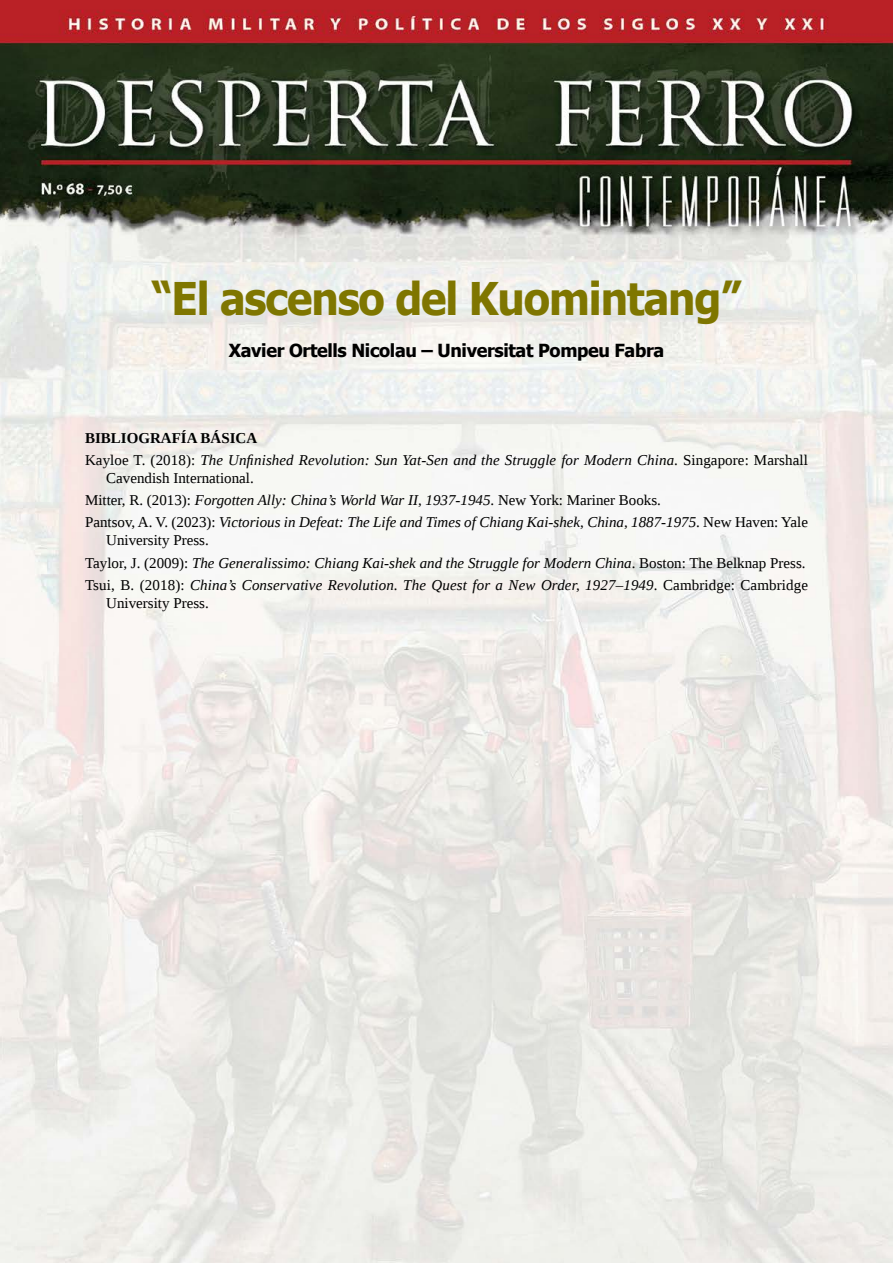
<style>
.page{position:relative;width:893px;height:1263px;background:#fff}
.page>*{position:absolute;margin:0;border:0;box-sizing:border-box;transform-origin:0 0}
.t1{font:700 45px "Tahoma";letter-spacing:-.025em;color:#7f7600;scale:.95 1}
.t2{font:700 18px "Tahoma";letter-spacing:-.02em;color:#000}
.t3{font:italic 15px/22.2px "Liberation Serif";color:#000}
.t4{font:15px "Liberation Serif";color:#000}
.s1{font-weight:700;font-style:normal}
.s2{font-style:normal}
</style>
<div class="page">
<img style="left:0;top:0;width:893px;height:1263px">
<h1 class="t1" style="left:152px;top:278px;width:622px">“El ascenso del Kuomintang”</h1>
<p class="t2" style="left:229px;top:342px;width:437px">Xavier Ortells Nicolau – Universitat Pompeu Fabra</p>
<p class="t3" style="left:85px;top:426px;width:724px"><span class="s1">BIBLIOGRAFÍA BÁSICA<br></span><span class="s2">Kayloe T. (2018):</span> The Unfinished Revolution: Sun Yat-Sen and the Struggle for Modern China<span class="s2">. Singapore: Marshall</span></p>
<p class="t3" style="left:85px;top:468px;width:724px;text-indent:21px"><span class="s2">Cavendish International.<br>Mitter, R. (2013):</span> Forgotten Ally: China’s World War II, 1937-1945<span class="s2">. New York: Mariner Books.<br>Pantsov, A. V. (2023):</span> Victorious in Defeat: The Life and Times of Chiang Kai-shek, China, 1887-1975<span class="s2">. New Haven: Yale</span></p>
<p class="t3" style="left:85px;top:531px;width:724px;text-indent:21px"><span class="s2">University Press.<br>Taylor, J. (2009):</span> The Generalissimo: Chiang Kai-shek and the Struggle for Modern China<span class="s2">. Boston: The Belknap Press.<br>Tsui, B. (2018):</span> China’s Conservative Revolution. The Quest for a New Order, 1927–1949<span class="s2">. Cambridge: Cambridge</span></p>
<p class="t4" style="left:106px;top:597px;width:104px">University Press.</p>
</div>
